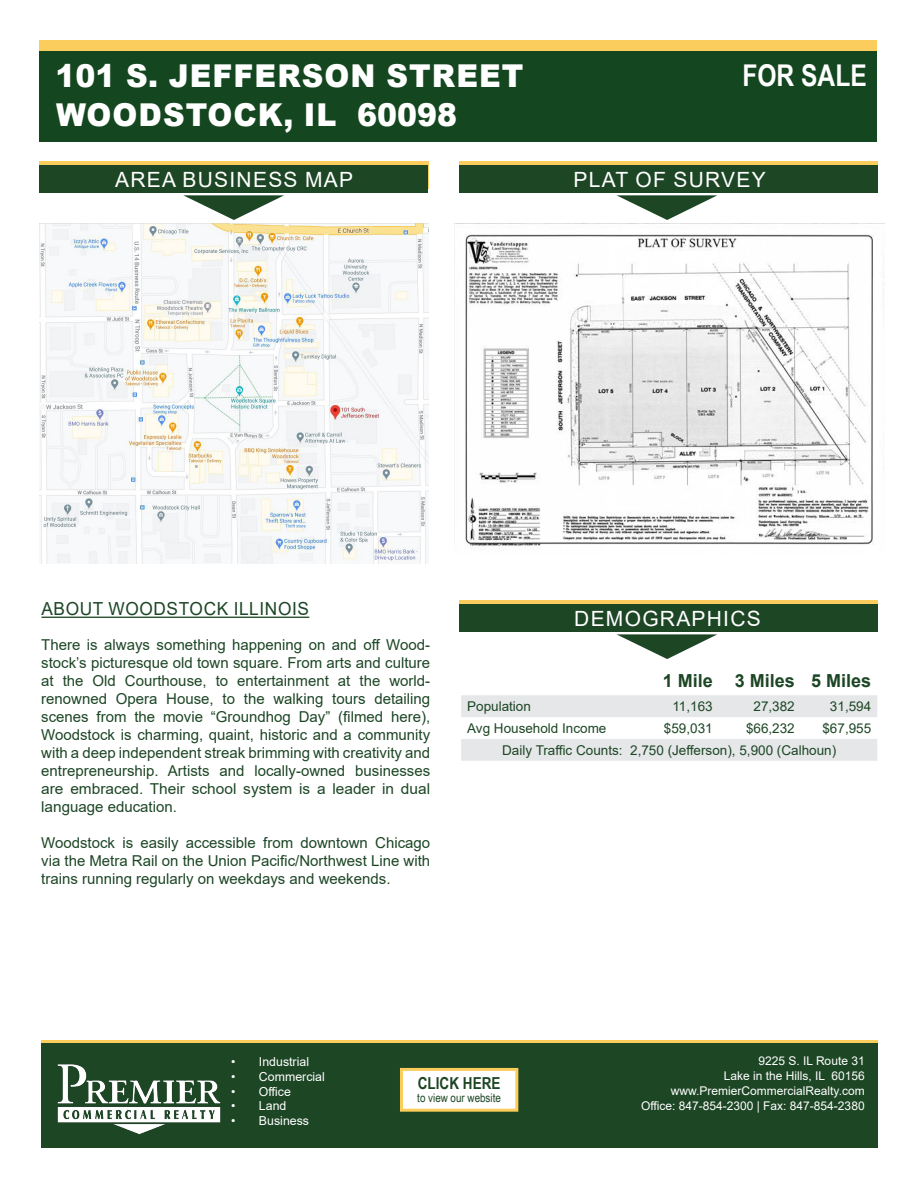
<style>
.page{position:relative;width:918px;height:1188px;background:#fff}
.page>*{position:absolute;margin:0;border:0;box-sizing:border-box;transform-origin:0 0}
.t1{font:900 31.5px "Arial";letter-spacing:.035em;color:#fff;scale:.95 1}
.t2{font:700 30px "Arial Narrow";color:#fff}
.t3{font:21px "Arial";letter-spacing:.06em;color:#fff}
.t4{font:18px "Arial";letter-spacing:.035em;color:#1d4625;scale:.96 1}
.t5{font:700 18px "Arial";color:#1d4625}
.t6{font:700 16.5px "Arial Narrow";color:#1d4625}
.t7{font:15px/18px "Arial";color:#1d4625;text-align:justify}
.t8{font:13.5px "Arial";color:#1d4625}
.t9{font:12.3px "Arial";color:#fff}
.t10{font:12px/15px "Arial";color:#fff;text-align:right}
.t11{font:12px "Arial Narrow";color:#1d4625}
</style>
<div class="page">
<div style="left:41px;top:1040px;width:837px;height:107px;background:#fbcd5c"></div>
<div style="left:41px;top:1043px;width:837px;height:105px;background:#1d4625"></div>
<img style="left:57px;top:1064px;width:164px;height:70px">
<div style="left:400px;top:1068px;width:118px;height:44px;background:#fff;border:3px solid #fbcd5c"></div>
<div style="left:40px;top:40px;width:837px;height:96px;background:#fbcd5c"></div>
<div style="left:40px;top:51px;width:837px;height:91px;background:#14461f"></div>
<div style="left:459px;top:162px;width:419px;height:27px;background:#fbcd5c"></div>
<div style="left:459px;top:165px;width:419px;height:27px;background:#1d4625"></div>
<svg style="left:617px;top:195px;width:100px;height:25px"></svg>
<div style="left:39px;top:162px;width:389px;height:27px;background:#fbcd5c"></div>
<div style="left:39px;top:165px;width:389px;height:27px;background:#1d4625"></div>
<svg style="left:183px;top:195px;width:101px;height:25px"></svg>
<div style="left:459px;top:601px;width:419px;height:27px;background:#fbcd5c"></div>
<div style="left:459px;top:604px;width:419px;height:27px;background:#1d4625"></div>
<svg style="left:617px;top:634px;width:100px;height:25px"></svg>
<img style="left:454px;top:225px;width:430px;height:322px">
<svg style="left:461px;top:695px;width:416px;height:66px"></svg>
<img style="left:40px;top:224px;width:388px;height:339px">
<hr style="left:42px;top:617px;width:267px;height:1px;background:#1d4625">
<p class="t1" style="left:56px;top:53px;width:494px">101 S. JEFFERSON STREET</p>
<p class="t1" style="left:56px;top:92px;width:424px">WOODSTOCK, IL 60098</p>
<p class="t2" style="left:742px;top:52px;width:126px">FOR SALE</p>
<p class="t3" style="left:115px;top:165px;width:240px">AREA BUSINESS MAP</p>
<p class="t3" style="left:574px;top:165px;width:194px">PLAT OF SURVEY</p>
<p class="t4" style="left:42px;top:597px;width:280px">ABOUT WOODSTOCK ILLINOIS</p>
<p class="t7" style="left:41px;top:635px;width:391px">There is always something happening on and off Wood&shy;stock’s picturesque old town square. From arts and culture at the Old Courthouse, to entertainment at the world&shy;renowned Opera House, to the walking tours detailing scenes from the movie “Groundhog Day” (filmed here), Woodstock is charming, quaint, historic and a community with a deep independent streak brimming with creativity and entrepreneurship. Artists and locally-owned businesses are embraced. Their school system is a leader in dual language education.</p>
<p class="t7" style="left:41px;top:833px;width:391px">Woodstock is easily accessible from downtown Chicago via the Metra Rail on the Union Pacific/Northwest Line with trains running regularly on weekdays and weekends.</p>
<p class="t3" style="left:574px;top:604px;width:188px">DEMOGRAPHICS</p>
<p class="t5" style="left:663px;top:668px;width:52px">1 Mile</p>
<p class="t5" style="left:735px;top:668px;width:62px">3 Miles</p>
<p class="t5" style="left:811px;top:668px;width:62px">5 Miles</p>
<p class="t8" style="left:467px;top:697px;width:65px">Population</p>
<p class="t8" style="left:672px;top:697px;width:42px">11,163</p>
<p class="t8" style="left:754px;top:697px;width:43px">27,382</p>
<p class="t8" style="left:830px;top:697px;width:43px">31,594</p>
<p class="t8" style="left:467px;top:719px;width:141px">Avg Household Income</p>
<p class="t8" style="left:664px;top:719px;width:50px">$59,031</p>
<p class="t8" style="left:746px;top:719px;width:50px">$66,232</p>
<p class="t8" style="left:822px;top:719px;width:50px">$67,955</p>
<p class="t8" style="left:502px;top:741px;width:336px">Daily Traffic Counts: 2,750 (Jefferson), 5,900 (Calhoun)</p>
<p class="t9" style="left:231px;top:1053px;width:79px">• Industrial</p>
<p class="t9" style="left:231px;top:1068px;width:95px">• Commercial</p>
<p class="t9" style="left:231px;top:1083px;width:61px">• Office</p>
<p class="t9" style="left:231px;top:1098px;width:57px">• Land</p>
<p class="t9" style="left:231px;top:1112px;width:79px">• Business</p>
<p class="t6" style="left:418px;top:1070px;width:84px">CLICK HERE</p>
<p class="t11" style="left:417px;top:1089px;width:85px">to view our website</p>
<p class="t10" style="left:641px;top:1053px;width:225px">9225 S. IL Route 31<br>Lake in the Hills, IL 60156 www.PremierCommercialRealty.com<br>Office: 847-854-2300 | Fax: 847-854-2380</p>
</div>
